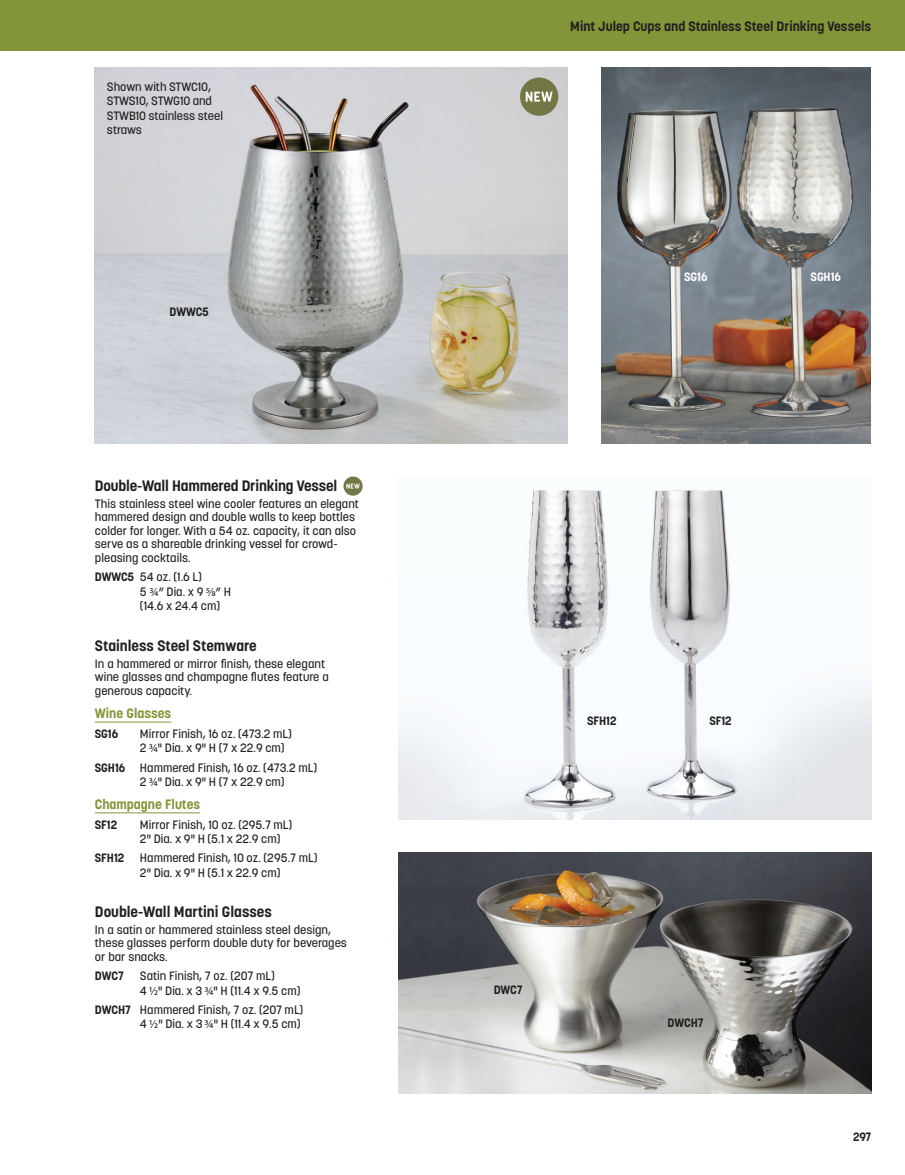
<style>
.page{position:relative;width:905px;height:1175px;background:#fff}
.page>*{position:absolute;margin:0;border:0;box-sizing:border-box;transform-origin:0 0}
.product-family{font:700 15px "Korolev";color:#231f20}
.product-family-10{font:700 15px "Korolev";letter-spacing:-.01em;color:#231f20}
.header-category{font:700 13.5px "Korolev";color:#231f20}
.product-name{font:700 13.5px "Korolev";color:#839539}
.marketing-descriptio{font:500 12px/13.5px "Korolev";color:#231f20}
.line-1{font:500 12px "Korolev";color:#231f20}
.line-3{font:500 12px "Korolev";color:#231f20}
.line-1-2{font:700 12px "Korolev";letter-spacing:-.01em;color:#231f20}
.line-2{font:500 12px "Korolev";color:#231f20}
.t1{font:700 12px "Korolev";letter-spacing:-.01em;color:#fff}
.s1{font-weight:700}
.s2{font-family:"Myriad Pro";font-weight:400}
</style>
<div class="page">
<img style="left:601px;top:68px;width:269px;height:375px">
<img style="left:399px;top:853px;width:472px;height:241px">
<img style="left:398px;top:490px;width:473px;height:329px">
<img style="left:94px;top:68px;width:473px;height:375px">
<div style="left:0;top:0;width:904px;height:51px;background:#839539"></div>
<hr style="left:95px;top:721px;width:76px;height:1px;background:#839539">
<hr style="left:95px;top:812px;width:105px;height:1px;background:#839539">
<svg style="left:343px;top:476px;width:19px;height:19px"></svg>
<svg style="left:346px;top:483px;width:14px;height:5px"></svg>
<div style="left:520px;top:77px;width:38px;height:39px;background:#737745;border-radius:50%"></div>
<svg style="left:525px;top:92px;width:27px;height:10px"></svg>
<p class="marketing-descriptio" style="left:107px;top:80px;width:118px;line-height:14.2px">Shown with STWC10,<br>STWS10, STWG10 and<br>STWB10 stainless steel straws</p>
<p class="line-1-2" style="left:169px;top:304px;width:41px">DWWC5</p>
<p class="product-family-10" style="left:95px;top:476px;width:244px">Double-Wall Hammered Drinking Vessel</p>
<p class="marketing-descriptio" style="left:95px;top:497px;width:265px">This stainless steel wine cooler features an elegant hammered design and double walls to keep bottles colder for longer. With a 54 oz. capacity, it can also serve as a shareable drinking vessel for crowd&shy;pleasing cocktails.</p>
<p class="line-1" style="left:95px;top:569px;width:108px"><span class="s1">DWWC5</span> 54 oz. (1.6 L)</p>
<p class="line-2" style="left:140px;top:584px;width:92px">5 <span class="s2">3/4</span>” Dia. x 9 <span class="s2">5/8</span>” H</p>
<p class="line-2" style="left:140px;top:598px;width:82px">(14.6 x 24.4 cm)</p>
<p class="product-family" style="left:95px;top:636px;width:163px">Stainless Steel Stemware</p>
<p class="marketing-descriptio" style="left:95px;top:657px;width:235px">In a hammered or mirror finish, these elegant wine glasses and champagne flutes feature a generous capacity.</p>
<p class="product-name" style="left:95px;top:705px;width:78px">Wine Glasses</p>
<p class="line-1-2" style="left:95px;top:726px;width:25px">SG16</p>
<p class="line-1" style="left:140px;top:726px;width:153px">Mirror Finish, 16 oz. (473.2 mL)</p>
<p class="line-3" style="left:140px;top:740px;width:146px">2 <span class="s2">3/4</span>" Dia. x 9" H (7 x 22.9 cm)</p>
<p class="line-1" style="left:95px;top:759px;width:224px"><span class="s1">SGH16</span> Hammered Finish, 16 oz. (473.2 mL)</p>
<p class="line-3" style="left:140px;top:774px;width:146px">2 <span class="s2">3/4</span>" Dia. x 9" H (7 x 22.9 cm)</p>
<p class="product-name" style="left:95px;top:795px;width:107px">Champagne Flutes</p>
<p class="line-1-2" style="left:95px;top:816px;width:24px">SF12</p>
<p class="line-1" style="left:140px;top:816px;width:154px">Mirror Finish, 10 oz. (295.7 mL)</p>
<p class="line-3" style="left:140px;top:831px;width:142px">2" Dia. x 9" H (5.1 x 22.9 cm)</p>
<p class="line-1-2" style="left:95px;top:850px;width:31px">SFH12</p>
<p class="line-1" style="left:140px;top:850px;width:179px">Hammered Finish, 10 oz. (295.7 mL)</p>
<p class="line-3" style="left:140px;top:864px;width:142px">2" Dia. x 9" H (5.1 x 22.9 cm)</p>
<p class="product-family" style="left:95px;top:902px;width:178px">Double-Wall Martini Glasses</p>
<p class="marketing-descriptio" style="left:95px;top:922px;width:253px">In a satin or hammered stainless steel design, these glasses perform double duty for beverages or bar snacks.</p>
<p class="line-1-2" style="left:95px;top:968px;width:30px">DWC7</p>
<p class="line-1" style="left:140px;top:968px;width:136px">Satin Finish, 7 oz. (207 mL)</p>
<p class="line-3" style="left:140px;top:982px;width:162px">4 <span class="s2">1/2</span>" Dia. x 3 <span class="s2">3/4</span>" H (11.4 x 9.5 cm)</p>
<p class="line-1" style="left:95px;top:1002px;width:210px"><span class="s1">DWCH7</span> Hammered Finish, 7 oz. (207 mL)</p>
<p class="line-3" style="left:140px;top:1016px;width:162px">4 <span class="s2">1/2</span>" Dia. x 3 <span class="s2">3/4</span>" H (11.4 x 9.5 cm)</p>
<p class="header-category" style="left:570px;top:17px;width:302px">Mint Julep Cups and Stainless Steel Drinking Vessels</p>
<p class="t1" style="left:684px;top:269px;width:25px">SG16</p>
<p class="t1" style="left:810px;top:269px;width:32px">SGH16</p>
<p class="line-1-2" style="left:587px;top:713px;width:31px">SFH12</p>
<p class="line-1-2" style="left:709px;top:713px;width:24px">SF12</p>
<p class="line-1-2" style="left:493px;top:982px;width:30px">DWC7</p>
<p class="line-1-2" style="left:667px;top:1015px;width:37px">DWCH7</p>
<p class="line-1-2" style="left:853px;top:1129px;width:20px">297</p>
</div>
